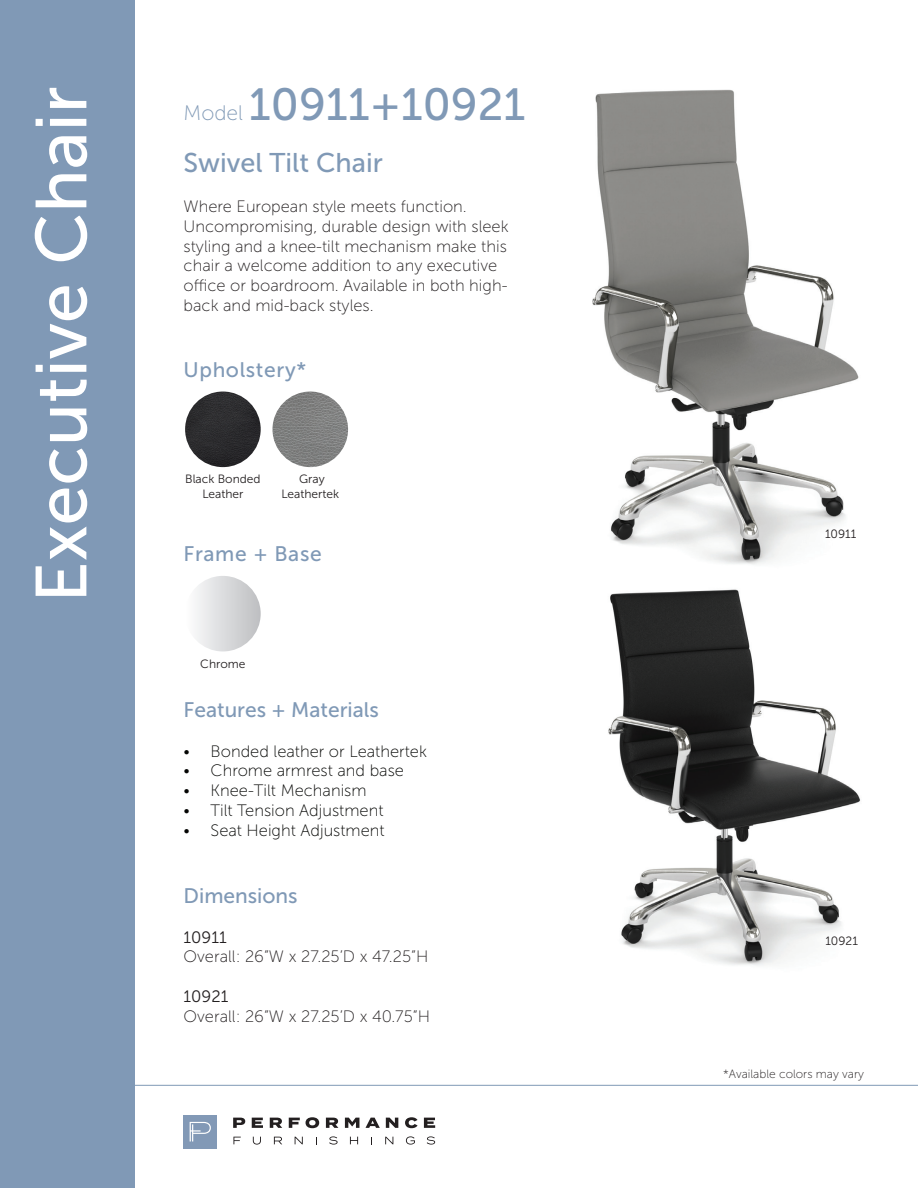
<style>
.page{position:relative;width:918px;height:1188px;background:#fff}
.page>*{position:absolute;margin:0;border:0;box-sizing:border-box;transform-origin:0 0}
.t1{font:72px "Museo Sans 500";color:#fff}
.t2{font:45px "Museo Sans 500";color:#8099b6}
.t3{font:27px "Museo Sans 500";color:#8099b6}
.t4{font:21px "Museo Sans 500";color:#8099b6}
.t5{font:21px "Museo Sans 500";letter-spacing:.03em;color:#8099b6}
.t6{font:16.5px/19.8px "Museo Sans 100";color:#231f20}
.t7{font:16.5px "Museo Sans 100";color:#040503}
.t8{font:16.5px "Museo Sans 300";color:#231f20}
.t9{font:12px/14.4px "Museo Sans 300";color:#231f20;text-align:center}
.t10{font:12px "Museo Sans 100";color:#231f20}
.s1{font-family:"Museo Sans 100";font-size:21px}
</style>
<div class="page">
<div style="left:0;top:0;width:135px;height:1188px;background:#8099b6"></div>
<svg style="left:233px;top:1118px;width:12px;height:10px"></svg>
<svg style="left:252px;top:1118px;width:11px;height:10px"></svg>
<svg style="left:270px;top:1118px;width:12px;height:10px"></svg>
<svg style="left:289px;top:1118px;width:11px;height:10px"></svg>
<svg style="left:306px;top:1117px;width:13px;height:11px"></svg>
<svg style="left:326px;top:1118px;width:12px;height:10px"></svg>
<svg style="left:345px;top:1118px;width:14px;height:10px"></svg>
<svg style="left:366px;top:1118px;width:14px;height:10px"></svg>
<svg style="left:386px;top:1118px;width:12px;height:10px"></svg>
<svg style="left:405px;top:1117px;width:13px;height:11px"></svg>
<svg style="left:424px;top:1118px;width:11px;height:10px"></svg>
<svg style="left:233px;top:1137px;width:8px;height:7px"></svg>
<svg style="left:253px;top:1137px;width:8px;height:8px"></svg>
<svg style="left:274px;top:1137px;width:8px;height:7px"></svg>
<svg style="left:295px;top:1137px;width:8px;height:7px"></svg>
<svg style="left:329px;top:1136px;width:9px;height:9px"></svg>
<svg style="left:350px;top:1137px;width:8px;height:7px"></svg>
<svg style="left:385px;top:1137px;width:8px;height:7px"></svg>
<svg style="left:406px;top:1136px;width:9px;height:9px"></svg>
<svg style="left:427px;top:1136px;width:8px;height:9px"></svg>
<div style="left:184px;top:1115px;width:33px;height:33px;background:#8299b6"></div>
<svg style="left:190px;top:1122px;width:21px;height:20px"></svg>
<hr style="left:135px;top:1085px;width:783px;height:1px;background:#8099b6">
<img style="left:592px;top:89px;width:267px;height:476px">
<img style="left:608px;top:589px;width:253px;height:377px">
<img style="left:185px;top:392px;width:76px;height:75px;border-radius:38px">
<img style="left:272px;top:392px;width:76px;height:75px;border-radius:38px">
<div style="left:185px;top:576px;width:76px;height:75px;background:linear-gradient(to right,#fdfdfd,#bfc0c3);border-radius:38px"></div>
<h1 class="t1" style="left:22px;top:603px;width:518px;rotate:-90deg">Executive Chair</h1>
<h2 class="t2" style="left:184px;top:80px;width:343px"><span class="s1">Model</span> 10911+10921</h2>
<h3 class="t3" style="left:184px;top:148px;width:201px">Swivel Tilt Chair</h3>
<p class="t6" style="left:184px;top:197px;width:327px">Where European style meets function.<br>Uncompromising, durable design with sleek styling and a knee-tilt mechanism make this chair a welcome addition to any executive office or boardroom. Available in both high&shy;back and mid-back styles.</p>
<p class="t5" style="left:184px;top:358px;width:124px">Upholstery*</p>
<p class="t9" style="left:185px;top:472px;width:77px">Black Bonded<br>Leather</p>
<p class="t9" style="left:281px;top:472px;width:59px">Gray<br>Leathertek</p>
<p class="t5" style="left:184px;top:542px;width:140px">Frame + Base</p>
<p class="t9" style="left:200px;top:656px;width:47px">Chrome</p>
<p class="t4" style="left:184px;top:698px;width:197px">Features + Materials</p>
<p class="t7" style="left:184px;top:742px;width:245px">• Bonded leather or Leathertek</p>
<p class="t7" style="left:184px;top:762px;width:222px">• Chrome armrest and base</p>
<p class="t7" style="left:184px;top:782px;width:185px">• Knee-Tilt Mechanism</p>
<p class="t7" style="left:184px;top:802px;width:201px">• Tilt Tension Adjustment</p>
<p class="t7" style="left:184px;top:821px;width:203px">• Seat Height Adjustment</p>
<p class="t4" style="left:184px;top:884px;width:116px">Dimensions</p>
<p class="t8" style="left:184px;top:928px;width:45px">10911</p>
<p class="t6" style="left:184px;top:947px;width:246px">Overall: 26”W x 27.25’D x 47.25”H</p>
<p class="t8" style="left:184px;top:987px;width:46px">10921</p>
<p class="t6" style="left:184px;top:1006px;width:248px">Overall: 26”W x 27.25’D x 40.75”H</p>
<p class="t9" style="left:825px;top:527px;width:33px">10911</p>
<p class="t9" style="left:825px;top:934px;width:34px">10921</p>
<p class="t10" style="left:723px;top:1068px;width:142px">*Available colors may vary</p>
</div>
